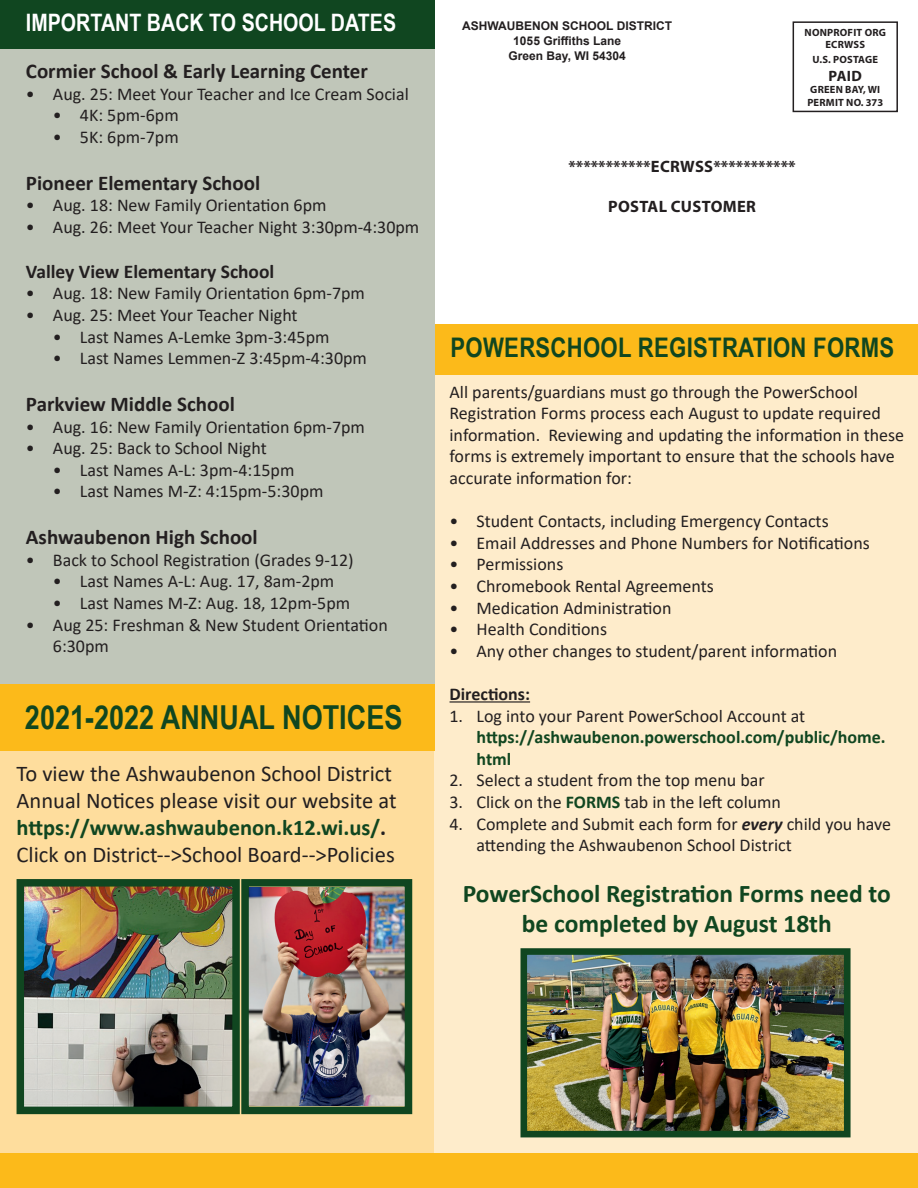
<style>
.page{position:relative;width:918px;height:1188px;background:#fff}
.page>*{position:absolute;margin:0;border:0;box-sizing:border-box;transform-origin:0 0}
.t1{font:700 33px "Arial Narrow";color:#104620}
.t2{font:700 27px "Arial Narrow";letter-spacing:.01em;color:#104620}
.t3{font:700 25.5px/30.6px "Calibri";color:#104620;text-align:center}
.t4{font:700 24px "Arial Narrow";color:#fff}
.t5{font:22.5px/27px "Calibri";color:#231f20}
.t6{font:700 21px "Calibri";color:#231f20}
.t7{font:700 19.5px "Calibri";color:#231f20}
.t8{font:18px/21.6px "Calibri";color:#231f20}
.t9{font:700 18px/21.6px "Calibri";color:#104620}
.t10{font:700 18px "Calibri";color:#231f20}
.t11{font:700 16.5px "Myriad Pro";letter-spacing:.02em;color:#231f20}
.t12{font:700 15px "Myriad Pro";color:#231f20}
.t13{font:700 12px/15px "Arial";color:#231f20;text-align:center}
.t14{font:700 10.5px/12.6px "Myriad Pro";letter-spacing:.02em;color:#231f20;text-align:center}
.s1{font-weight:700;color:#104620}
.s2{font-weight:700}
.s3{font-weight:700;font-style:italic}
</style>
<div class="page">
<div style="left:434px;top:374px;width:484px;height:779px;background:#feeccb"></div>
<div style="left:0;top:673px;width:434px;height:483px;background:#fedd9d"></div>
<div style="left:434px;top:324px;width:484px;height:50px;background:#fcba1a"></div>
<div style="left:0;top:0;width:434px;height:49px;background:#104620"></div>
<div style="left:0;top:49px;width:434px;height:635px;background:#c0c6b9"></div>
<hr style="left:450px;top:701px;width:80px;height:2px;background:#231f20">
<div style="left:0;top:684px;width:434px;height:67px;background:#fcba1a"></div>
<img style="left:529px;top:956px;width:314px;height:173px">
<div style="left:521px;top:948px;width:330px;height:189px;border:7px solid #104620"></div>
<div style="left:0;top:1153px;width:918px;height:35px;background:#fcba1a"></div>
<img style="left:26px;top:888px;width:205px;height:217px">
<div style="left:17px;top:879px;width:223px;height:235px;border:8px solid #104620"></div>
<img style="left:250px;top:888px;width:153px;height:217px">
<div style="left:241px;top:879px;width:171px;height:235px;border:8px solid #104620"></div>
<div style="left:793px;top:21px;width:105px;height:91px;border:2px solid #231f20"></div>
<h3 class="t4" style="left:26px;top:4px;width:372px">IMPORTANT BACK TO SCHOOL DATES</h3>
<p class="t6" style="left:26px;top:56px;width:344px">Cormier School &amp; Early Learning Center</p>
<p class="t8" style="left:26px;top:82px;width:384px">• Aug. 25: Meet Your Teacher and Ice Cream Social</p>
<p class="t8" style="left:53px;top:104px;width:127px">• 4K: 5pm-6pm</p>
<p class="t8" style="left:53px;top:125px;width:127px">• 5K: 6pm-7pm</p>
<p class="t6" style="left:26px;top:168px;width:236px">Pioneer Elementary School</p>
<p class="t8" style="left:26px;top:194px;width:302px">• Aug. 18: New Family Orientation 6pm</p>
<p class="t8" style="left:26px;top:215px;width:395px">• Aug. 26: Meet Your Teacher Night 3:30pm-4:30pm</p>
<p class="t7" style="left:26px;top:257px;width:250px">Valley View Elementary School</p>
<p class="t8" style="left:26px;top:282px;width:341px">• Aug. 18: New Family Orientation 6pm-7pm</p>
<p class="t8" style="left:26px;top:304px;width:273px">• Aug. 25: Meet Your Teacher Night</p>
<p class="t8" style="left:53px;top:325px;width:278px">• Last Names A-Lemke 3pm-3:45pm</p>
<p class="t8" style="left:53px;top:347px;width:316px">• Last Names Lemmen-Z 3:45pm-4:30pm</p>
<p class="t6" style="left:26px;top:389px;width:210px">Parkview Middle School</p>
<p class="t8" style="left:26px;top:415px;width:341px">• Aug. 16: New Family Orientation 6pm-7pm</p>
<p class="t8" style="left:26px;top:437px;width:242px">• Aug. 25: Back to School Night</p>
<p class="t8" style="left:53px;top:458px;width:243px">• Last Names A-L: 3pm-4:15pm</p>
<p class="t8" style="left:53px;top:480px;width:272px">• Last Names M-Z: 4:15pm-5:30pm</p>
<p class="t6" style="left:26px;top:522px;width:233px">Ashwaubenon High School</p>
<p class="t8" style="left:26px;top:548px;width:329px">• Back to School Registration (Grades 9-12)</p>
<p class="t8" style="left:53px;top:570px;width:283px">• Last Names A-L: Aug. 17, 8am-2pm</p>
<p class="t8" style="left:53px;top:592px;width:299px">• Last Names M-Z: Aug. 18, 12pm-5pm</p>
<p class="t8" style="left:53px;top:613px;width:336px;text-indent:-27px">• Aug 25: Freshman &amp; New Student Orientation<br>6:30pm</p>
<h1 class="t1" style="left:25px;top:693px;width:379px">2021-2022 ANNUAL NOTICES</h1>
<p class="t5" style="left:17px;top:759px;width:382px">To view the Ashwaubenon School District Annual Notices please visit our website at <span class="s1">https://www.ashwaubenon.k12.wi.us/</span><span class="s2">.<br></span>Click on District--&gt;School Board--&gt;Policies</p>
<p class="t13" style="left:462px;top:19px;width:211px">ASHWAUBENON SCHOOL DISTRICT<br>1055 Griffiths Lane<br>Green Bay, WI 54304</p>
<p class="t14" style="left:805px;top:25px;width:83px">NONPROFIT ORG<br>ECRWSS</p>
<p class="t14" style="left:812px;top:52px;width:67px">U.S. POSTAGE</p>
<p class="t12" style="left:829px;top:66px;width:35px">PAID</p>
<p class="t14" style="left:807px;top:83px;width:77px;text-align:left">GREEN BAY, WI<br>PERMIT NO. 373</p>
<p class="t11" style="left:568px;top:156px;width:229px">***********ECRWSS***********</p>
<p class="t11" style="left:608px;top:195px;width:149px">POSTAL CUSTOMER</p>
<h2 class="t2" style="left:451px;top:327px;width:445px">POWERSCHOOL REGISTRATION FORMS</h2>
<p class="t8" style="left:450px;top:380px;width:456px">All parents/guardians must go through the PowerSchool -Registration Forms process each August to update required -information. Reviewing and updating the information in these forms is extremely important to ensure that the schools have accurate information for:</p>
<p class="t8" style="left:450px;top:510px;width:381px">• Student Contacts, including Emergency Contacts</p>
<p class="t8" style="left:450px;top:532px;width:422px">• Email Addresses and Phone Numbers for Notifications</p>
<p class="t8" style="left:450px;top:553px;width:115px">• Permissions</p>
<p class="t8" style="left:450px;top:575px;width:266px">• Chromebook Rental Agreements</p>
<p class="t8" style="left:450px;top:596px;width:224px">• Medication Administration</p>
<p class="t8" style="left:450px;top:618px;width:159px">• Health Conditions</p>
<p class="t8" style="left:450px;top:640px;width:389px">• Any other changes to student/parent information</p>
<p class="t10" style="left:450px;top:681px;width:82px">Directions:</p>
<p class="t8" style="left:450px;top:704px;width:357px">1. Log into your Parent PowerSchool Account at</p>
<p class="t9" style="left:477px;top:726px;width:411px">https://ashwaubenon.powerschool.com/public/home. html</p>
<p class="t8" style="left:450px;top:769px;width:317px">2. Select a student from the top menu bar</p>
<p class="t8" style="left:450px;top:791px;width:333px">3. Click on the <span class="s1">FORMS</span> tab in the left column</p>
<p class="t8" style="left:477px;top:812px;width:416px;text-indent:-27px">4. Complete and Submit each form for <span class="s3">every</span> child you have attending the Ashwaubenon School District</p>
<h3 class="t3" style="left:463px;top:877px;width:430px">PowerSchool Registration Forms need to be completed by August 18th</h3>
</div>
